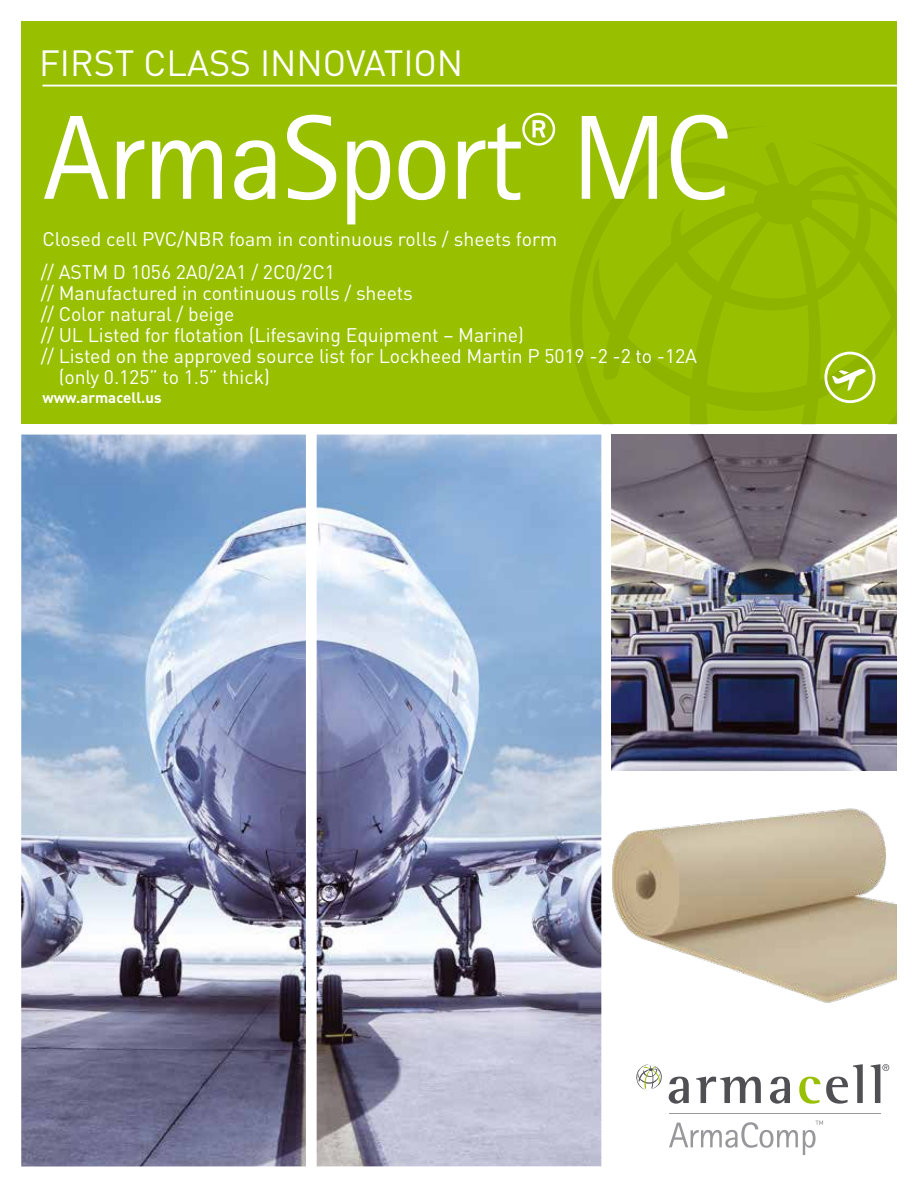
<style>
.page{position:relative;width:918px;height:1188px;background:#fff}
.page>*{position:absolute;margin:0;border:0;box-sizing:border-box;transform-origin:0 0}
.t1{font:120px "Rotis Sans Serif Pro";letter-spacing:-.02em;color:#fff}
.t2{font:36px "DIN Pro";color:#fff}
.t3{font:19.5px/33px "DIN Pro";letter-spacing:-.005em;color:#fff}
.t4{font:700 15px "DIN Pro";color:#fff}
</style>
<div class="page">
<div style="left:21px;top:21px;width:876px;height:403px;background:#98c000"></div>
<svg style="left:570px;top:127px;width:182px;height:261px"></svg>
<svg style="left:584px;top:140px;width:313px;height:284px"></svg>
<hr style="left:43px;top:85px;width:855px;height:2px;background:#fff">
<svg style="left:669px;top:1077px;width:20px;height:27px"></svg>
<svg style="left:696px;top:1077px;width:65px;height:26px"></svg>
<svg style="left:770px;top:1077px;width:20px;height:27px"></svg>
<svg style="left:799px;top:1064px;width:64px;height:40px"></svg>
<svg style="left:871px;top:1064px;width:18px;height:39px"></svg>
<svg style="left:636px;top:1064px;width:26px;height:26px"></svg>
<svg style="left:669px;top:1121px;width:154px;height:34px"></svg>
<hr style="left:669px;top:1113px;width:211px;height:1px;background:#98989c">
<img style="left:21px;top:435px;width:285px;height:732px">
<img style="left:317px;top:435px;width:284px;height:731px">
<img style="left:612px;top:435px;width:285px;height:335px">
<img style="left:612px;top:808px;width:285px;height:195px">
<svg style="left:824px;top:352px;width:51px;height:51px"></svg>
<h2 class="t2" style="left:39px;top:35px;width:426px">FIRST CLASS INNOVATION</h2>
<h1 class="t1" style="left:43px;top:87px;width:688px">ArmaSport<sup>®</sup> MC</h1>
<p class="t3" style="left:41px;top:221px;width:518px">Closed cell PVC/NBR foam in continuous rolls / sheets form // ASTM D 1056 2A0/2A1 / 2C0/2C1</p>
<p class="t3" style="left:41px;top:275px;width:374px">// Manufactured in continuous rolls / sheets</p>
<p class="t3" style="left:41px;top:296px;width:195px">// Color natural / beige</p>
<p class="t3" style="left:41px;top:317px;width:485px">// UL Listed for flotation (Lifesaving Equipment – Marine)</p>
<p class="t3" style="left:41px;top:338px;width:658px">// Listed on the approved source list for Lockheed Martin P 5019 -2 -2 to -12A</p>
<p class="t3" style="left:59px;top:359px;width:213px">(only 0.125” to 1.5” thick)</p>
<p class="t4" style="left:43px;top:385px;width:121px">www.armacell.us</p>
</div>
